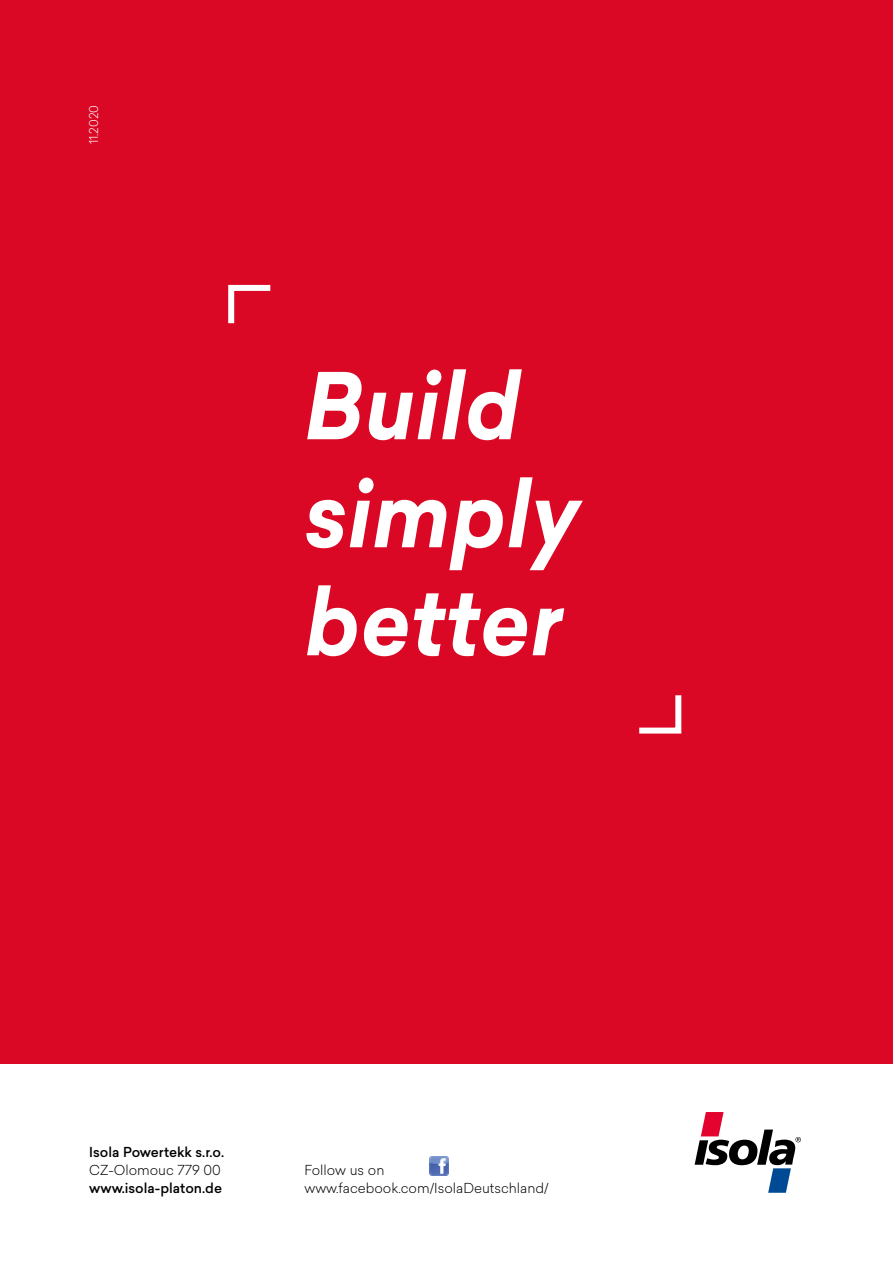
<style>
.page{position:relative;width:893px;height:1263px;background:#fff}
.page>*{position:absolute;margin:0;border:0;box-sizing:border-box;transform-origin:0 0}
.t1{font:italic 700 90px/108px "Sailec";color:#fff;scale:.94 1}
.t2{font:300 13.5px/18px "Sailec";color:#000}
.t3{font:500 13.5px "Sailec";color:#000}
.t4{font:300 12px "Sailec";color:#fff}
</style>
<div class="page">
<div style="left:0;top:0;width:893px;height:1063px;background:#da0725"></div>
<svg style="left:228px;top:284px;width:43px;height:40px"></svg>
<svg style="left:639px;top:695px;width:43px;height:39px"></svg>
<svg style="left:695px;top:1112px;width:106px;height:81px"></svg>
<img style="left:429px;top:1156px;width:20px;height:19px">
<p class="t4" style="left:86px;top:144px;width:41px;rotate:-90deg">11.2020</p>
<h1 class="t1" style="left:305px;top:354px;width:294px">Build simply better</h1>
<p class="t3" style="left:89px;top:1142px;width:136px">Isola Powertekk s.r.o.</p>
<p class="t2" style="left:89px;top:1160px;width:133px">CZ-Olomouc 779 00</p>
<p class="t3" style="left:89px;top:1178px;width:134px">www.isola-platon.de</p>
<p class="t2" style="left:304px;top:1160px;width:246px">Follow us on www.facebook.com/IsolaDeutschland/</p>
</div>
